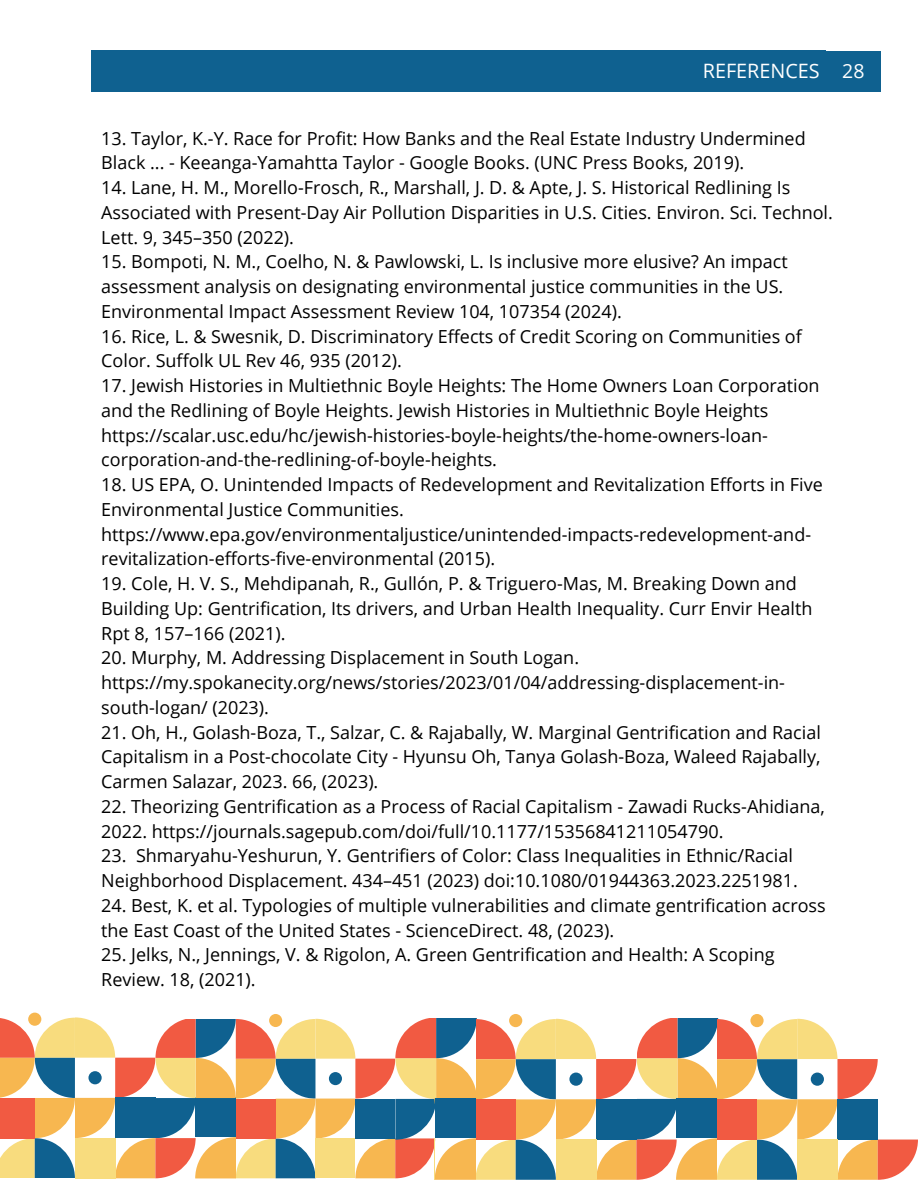
<style>
.page{position:relative;width:918px;height:1188px;background:#fff}
.page>*{position:absolute;margin:0;border:0;box-sizing:border-box;transform-origin:0 0}
.t1{font:19.8px "Open Sans";color:#fff}
.t2{font:19.5px "Open Sans";color:#fff}
.t3{font:18px/24.8px "Open Sans";color:#000}
</style>
<div class="page">
<div style="left:28px;top:1013px;width:13px;height:13px;background:#f7b750;border-radius:50%"></div>
<svg style="left:269px;top:1014px;width:13px;height:13px"></svg>
<svg style="left:509px;top:1014px;width:13px;height:13px"></svg>
<svg style="left:750px;top:1014px;width:14px;height:13px"></svg>
<svg style="left:0;top:1017px;width:918px;height:163px"></svg>
<div style="left:837px;top:1099px;width:41px;height:41px;background:#0f6190"></div>
<div style="left:798px;top:1140px;width:39px;height:40px;background:#f8dc7e"></div>
<div style="left:811px;top:1073px;width:13px;height:13px;background:#0f6190;border-radius:50%"></div>
<div style="left:826px;top:51px;width:55px;height:40px;background:#0f6190"></div>
<div style="left:92px;top:51px;width:734px;height:41px;background:#0f6190"></div>
<p class="t1" style="left:703px;top:57px;width:118px">REFERENCES</p>
<h1 class="t2" style="left:842px;top:57px;width:24px">28</h1>
<p class="t3" style="left:101px;top:125px;width:706px">13. Taylor, K.-Y. Race for Profit: How Banks and the Real Estate Industry Undermined<br>Black ... - Keeanga-Yamahtta Taylor - Google Books. (UNC Press Books, 2019).</p>
<p class="t3" style="left:101px;top:175px;width:733px">14. Lane, H. M., Morello-Frosch, R., Marshall, J. D. &amp; Apte, J. S. Historical Redlining Is<br>Associated with Present-Day Air Pollution Disparities in U.S. Cities. Environ. Sci. Technol.<br>Lett. 9, 345–350 (2022).</p>
<p class="t3" style="left:101px;top:249px;width:688px">15. Bompoti, N. M., Coelho, N. &amp; Pawlowski, L. Is inclusive more elusive? An impact assessment analysis on designating environmental justice communities in the US.<br>Environmental Impact Assessment Review 104, 107354 (2024).</p>
<p class="t3" style="left:101px;top:323px;width:702px">16. Rice, L. &amp; Swesnik, D. Discriminatory Effects of Credit Scoring on Communities of<br>Color. Suffolk UL Rev 46, 935 (2012).</p>
<p class="t3" style="left:101px;top:373px;width:720px">17. Jewish Histories in Multiethnic Boyle Heights: The Home Owners Loan Corporation and the Redlining of Boyle Heights. Jewish Histories in Multiethnic Boyle Heights https://scalar.usc.edu/hc/jewish-histories-boyle-heights/the-home-owners-loan&shy;corporation-and-the-redlining-of-boyle-heights.</p>
<p class="t3" style="left:101px;top:472px;width:723px">18. US EPA, O. Unintended Impacts of Redevelopment and Revitalization Efforts in Five Environmental Justice Communities. https://www.epa.gov/environmentaljustice/unintended-impacts-redevelopment-and&shy;revitalization-efforts-five-environmental (2015).</p>
<p class="t3" style="left:101px;top:571px;width:713px">19. Cole, H. V. S., Mehdipanah, R., Gullón, P. &amp; Triguero-Mas, M. Breaking Down and<br>Building Up: Gentrification, Its drivers, and Urban Health Inequality. Curr Envir Health<br>Rpt 8, 157–166 (2021).</p>
<p class="t3" style="left:101px;top:645px;width:685px">20. Murphy, M. Addressing Displacement in South Logan. https://my.spokanecity.org/news/stories/2023/01/04/addressing-displacement-in&shy;south-logan/ (2023).</p>
<p class="t3" style="left:101px;top:719px;width:721px;text-align:justify">21. Oh, H., Golash-Boza, T., Salzar, C. &amp; Rajabally, W. Marginal Gentrification and Racial Capitalism in a Post-chocolate City - Hyunsu Oh, Tanya Golash-Boza, Waleed Rajabally, Carmen Salazar, 2023. 66, (2023).</p>
<p class="t3" style="left:101px;top:793px;width:725px">22. Theorizing Gentrification as a Process of Racial Capitalism - Zawadi Rucks-Ahidiana,<br>2022. https://journals.sagepub.com/doi/full/10.1177/15356841211054790.</p>
<p class="t3" style="left:101px;top:843px;width:698px">23. Shmaryahu-Yeshurun, Y. Gentrifiers of Color: Class Inequalities in Ethnic/Racial<br>Neighborhood Displacement. 434–451 (2023) doi:10.1080/01944363.2023.2251981.</p>
<p class="t3" style="left:101px;top:892px;width:726px">24. Best, K. et al. Typologies of multiple vulnerabilities and climate gentrification across the East Coast of the United States - ScienceDirect. 48, (2023).</p>
<p class="t3" style="left:101px;top:942px;width:675px">25. Jelks, N., Jennings, V. &amp; Rigolon, A. Green Gentrification and Health: A Scoping<br>Review. 18, (2021).</p>
</div>
